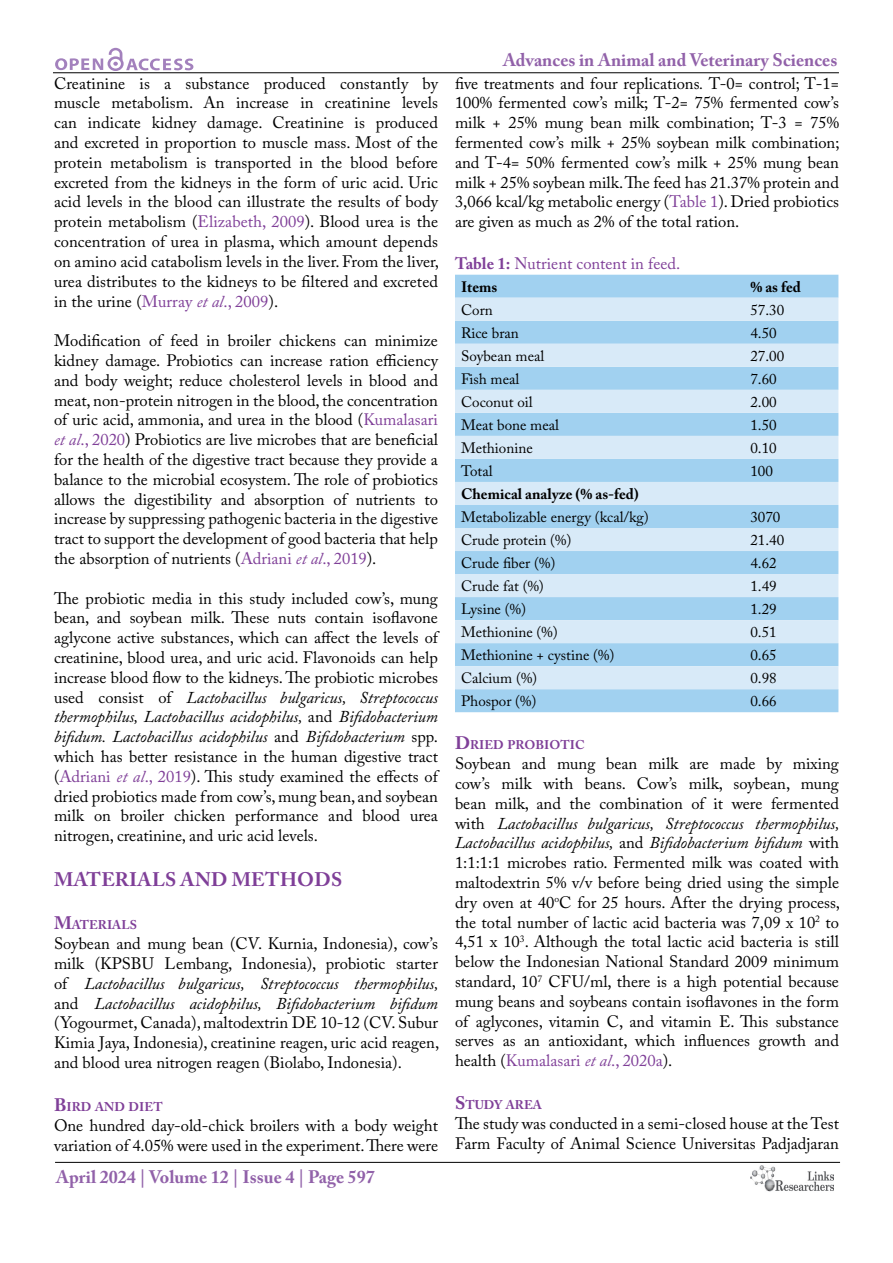
<style>
.page{position:relative;width:893px;height:1263px;background:#fff}
.page>*{position:absolute;margin:0;border:0;box-sizing:border-box;transform-origin:0 0}
.t1{font:700 19.5px "Adobe Caslon Pro";letter-spacing:.015em;color:#7f3f98}
.t2{font:700 18px "Adobe Caslon Pro";color:#9161a9}
.t3{font:16.5px/19.8px "Adobe Caslon Pro";color:#000;text-align:justify}
.t4{font:16.5px "Adobe Caslon Pro";color:#7f3f98}
.t5{font:15px "Adobe Caslon Pro";color:#000}
.t6{font:700 15px "Adobe Caslon Pro";color:#000}
.t7{font:700 12.6px "Adobe Caslon Pro";color:#7f3f98}
.s1{color:#7f3f98}
.s2{font-style:italic;color:#7f3f98}
.s3{font-style:italic}
.s4{font-size:18px}
.s5{font-weight:700}
</style>
<div class="page">
<hr style="left:53px;top:72px;width:786px;height:1px;background:#000">
<hr style="left:55px;top:1162px;width:785px;height:1px;background:#000">
<svg style="left:55px;top:48px;width:138px;height:23px"></svg>
<img style="left:750px;top:1166px;width:83px;height:26px">
<div style="left:455px;top:275px;width:383px;height:437px;background:#a1d1f0"></div>
<svg style="left:455px;top:298px;width:383px;height:391px;background:#bedef4"></svg>
<p class="t3" style="left:54px;top:73px;width:387px">Creatinine is a substance produced constantly by muscle metabolism. An increase in creatinine levels can indicate kidney damage. Creatinine is produced and excreted in proportion to muscle mass. Most of the protein metabolism is transported in the blood before excreted from the kidneys in the form of uric acid. Uric acid levels in the blood can illustrate the results of body protein metabolism (<span class="s1">Elizabeth, 2009</span>). Blood urea is the concentration of urea in plasma, which amount depends on amino acid catabolism levels in the liver. From the liver, urea distributes to the kidneys to be filtered and excreted in the urine (<span class="s1">Murray</span> <span class="s2">et al</span><span class="s1">., 2009</span>).</p>
<p class="t3" style="left:54px;top:330px;width:385px">Modification of feed in broiler chickens can minimize kidney damage. Probiotics can increase ration efficiency and body weight; reduce cholesterol levels in blood and meat, non-protein nitrogen in the blood, the concentration of uric acid, ammonia, and urea in the blood (<span class="s1">Kumalasari </span><span class="s2">et al</span><span class="s1">., 2020</span>) Probiotics are live microbes that are beneficial for the health of the digestive tract because they provide a balance to the microbial ecosystem. The role of probiotics allows the digestibility and absorption of nutrients to increase by suppressing pathogenic bacteria in the digestive tract to support the development of good bacteria that help the absorption of nutrients (<span class="s1">Adriani</span> <span class="s2">et al</span><span class="s1">., 2019</span>).</p>
<p class="t3" style="left:54px;top:588px;width:385px">The probiotic media in this study included cow’s, mung bean, and soybean milk. These nuts contain isoflavone aglycone active substances, which can affect the levels of creatinine, blood urea, and uric acid. Flavonoids can help increase blood flow to the kidneys. The probiotic microbes used consist of <span class="s3">Lactobacillus bulgaricus, Streptococcus thermophilus, Lactobacillus acidophilus,</span> and <span class="s3">Bifidobacterium bifidum. Lactobacillus acidophilus</span> and <span class="s3">Bifidobacterium</span> spp. which has better resistance in the human digestive tract (<span class="s1">Adriani</span> <span class="s2">et al</span><span class="s1">., 2019</span>). This study examined the effects of dried probiotics made from cow’s, mung bean, and soybean milk on broiler chicken performance and blood urea nitrogen, creatinine, and uric acid levels.</p>
<p class="t1" style="left:54px;top:868px;width:290px">MATERIALS AND METHODS</p>
<p class="t7" style="left:54px;top:918px;width:84px"><span class="s4">M</span>ATERIALS</p>
<p class="t3" style="left:54px;top:933px;width:387px">Soybean and mung bean (CV. Kurnia, Indonesia), cow’s milk (KPSBU Lembang, Indonesia), probiotic starter of <span class="s3">Lactobacillus bulgaricus, Streptococcus thermophilus, </span>and <span class="s3">Lactobacillus acidophilus, Bifidobacterium bifidum </span>(Yogourmet, Canada), maltodextrin DE 10-12 (CV. Subur Kimia Jaya, Indonesia), creatinine reagen, uric acid reagen, and blood urea nitrogen reagen (Biolabo, Indonesia).</p>
<p class="t7" style="left:54px;top:1099px;width:110px"><span class="s4">B</span>IRD AND DIET</p>
<p class="t3" style="left:54px;top:1115px;width:385px">One hundred day-old-chick broilers with a body weight variation of 4.05% were used in the experiment. There were</p>
<p class="t2" style="left:56px;top:1166px;width:320px">April 2024 | Volume 12 | Issue 4 | Page 597</p>
<p class="t2" style="left:503px;top:50px;width:336px">Advances in Animal and Veterinary Sciences</p>
<p class="t3" style="left:455px;top:73px;width:386px">five treatments and four replications<span class="s3">.</span> T-0= control; T-1= 100% fermented cow’s milk; T-2= 75% fermented cow’s milk + 25% mung bean milk combination; T-3 = 75% fermented cow’s milk + 25% soybean milk combination; and T-4= 50% fermented cow’s milk + 25% mung bean milk + 25% soybean milk. The feed has 21.37% protein and 3,066 kcal/kg metabolic energy (<span class="s1">Table 1</span>). Dried probiotics are given as much as 2% of the total ration.</p>
<p class="t4" style="left:455px;top:253px;width:227px"><span class="s5">Table 1:</span> Nutrient content in feed.</p>
<p class="t6" style="left:461px;top:278px;width:38px">Items</p>
<p class="t6" style="left:750px;top:278px;width:52px">% as fed</p>
<p class="t5" style="left:461px;top:301px;width:33px">Corn</p>
<p class="t5" style="left:750px;top:301px;width:35px">57.30</p>
<p class="t5" style="left:461px;top:324px;width:59px">Rice bran</p>
<p class="t5" style="left:750px;top:324px;width:28px">4.50</p>
<p class="t5" style="left:461px;top:347px;width:85px">Soybean meal</p>
<p class="t5" style="left:750px;top:347px;width:35px">27.00</p>
<p class="t5" style="left:461px;top:370px;width:60px">Fish meal</p>
<p class="t5" style="left:750px;top:370px;width:28px">7.60</p>
<p class="t5" style="left:461px;top:393px;width:73px">Coconut oil</p>
<p class="t5" style="left:750px;top:393px;width:28px">2.00</p>
<p class="t5" style="left:461px;top:416px;width:99px">Meat bone meal</p>
<p class="t5" style="left:750px;top:416px;width:28px">1.50</p>
<p class="t5" style="left:461px;top:439px;width:73px">Methionine</p>
<p class="t5" style="left:750px;top:439px;width:28px">0.10</p>
<p class="t5" style="left:461px;top:462px;width:33px">Total</p>
<p class="t5" style="left:750px;top:462px;width:24px">100</p>
<p class="t6" style="left:461px;top:485px;width:179px">Chemical analyze (% as-fed)</p>
<p class="t5" style="left:461px;top:508px;width:189px">Metabolizable energy (kcal/kg)</p>
<p class="t5" style="left:750px;top:508px;width:31px">3070</p>
<p class="t5" style="left:461px;top:531px;width:112px">Crude protein (%)</p>
<p class="t5" style="left:750px;top:531px;width:35px">21.40</p>
<p class="t5" style="left:461px;top:554px;width:96px">Crude fiber (%)</p>
<p class="t5" style="left:750px;top:554px;width:28px">4.62</p>
<p class="t5" style="left:461px;top:577px;width:84px">Crude fat (%)</p>
<p class="t5" style="left:750px;top:577px;width:28px">1.49</p>
<p class="t5" style="left:461px;top:600px;width:66px">Lysine (%)</p>
<p class="t5" style="left:750px;top:600px;width:28px">1.29</p>
<p class="t5" style="left:461px;top:623px;width:98px">Methionine (%)</p>
<p class="t5" style="left:750px;top:623px;width:28px">0.51</p>
<p class="t5" style="left:461px;top:646px;width:155px">Methionine + cystine (%)</p>
<p class="t5" style="left:750px;top:646px;width:28px">0.65</p>
<p class="t5" style="left:461px;top:669px;width:78px">Calcium (%)</p>
<p class="t5" style="left:750px;top:669px;width:28px">0.98</p>
<p class="t5" style="left:461px;top:692px;width:77px">Phospor (%)</p>
<p class="t5" style="left:750px;top:692px;width:28px">0.66</p>
<p class="t7" style="left:455px;top:738px;width:130px"><span class="s4">D</span>RIED PROBIOTIC</p>
<p class="t3" style="left:455px;top:754px;width:387px">Soybean and mung bean milk are made by mixing cow’s milk with beans. Cow’s milk, soybean, mung bean milk, and the combination of it were fermented with <span class="s3">Lactobacillus bulgaricus, Streptococcus thermophilus, Lactobacillus acidophilus,</span> and <span class="s3">Bifidobacterium bifidum</span> with 1:1:1:1 microbes ratio. Fermented milk was coated with maltodextrin 5% v/v before being dried using the simple dry oven at 40<sup>o</sup>C for 25 hours. After the drying process, the total number of lactic acid bacteria was 7,09 x 10<sup>2</sup> to 4,51 x 10<sup>3</sup>. Although the total lactic acid bacteria is still below the Indonesian National Standard 2009 minimum standard, 10<sup>7</sup> CFU/ml, there is a high potential because mung beans and soybeans contain isoflavones in the form of aglycones, vitamin C, and vitamin E. This substance serves as an antioxidant, which influences growth and health (<span class="s1">Kumalasari</span> <span class="s2">et al</span><span class="s1">., 2020a</span>).</p>
<p class="t7" style="left:455px;top:1098px;width:88px"><span class="s4">S</span>TUDY AREA</p>
<p class="t3" style="left:455px;top:1114px;width:385px">The study was conducted in a semi-closed house at the Test<br>Farm Faculty of Animal Science Universitas Padjadjaran</p>
</div>
